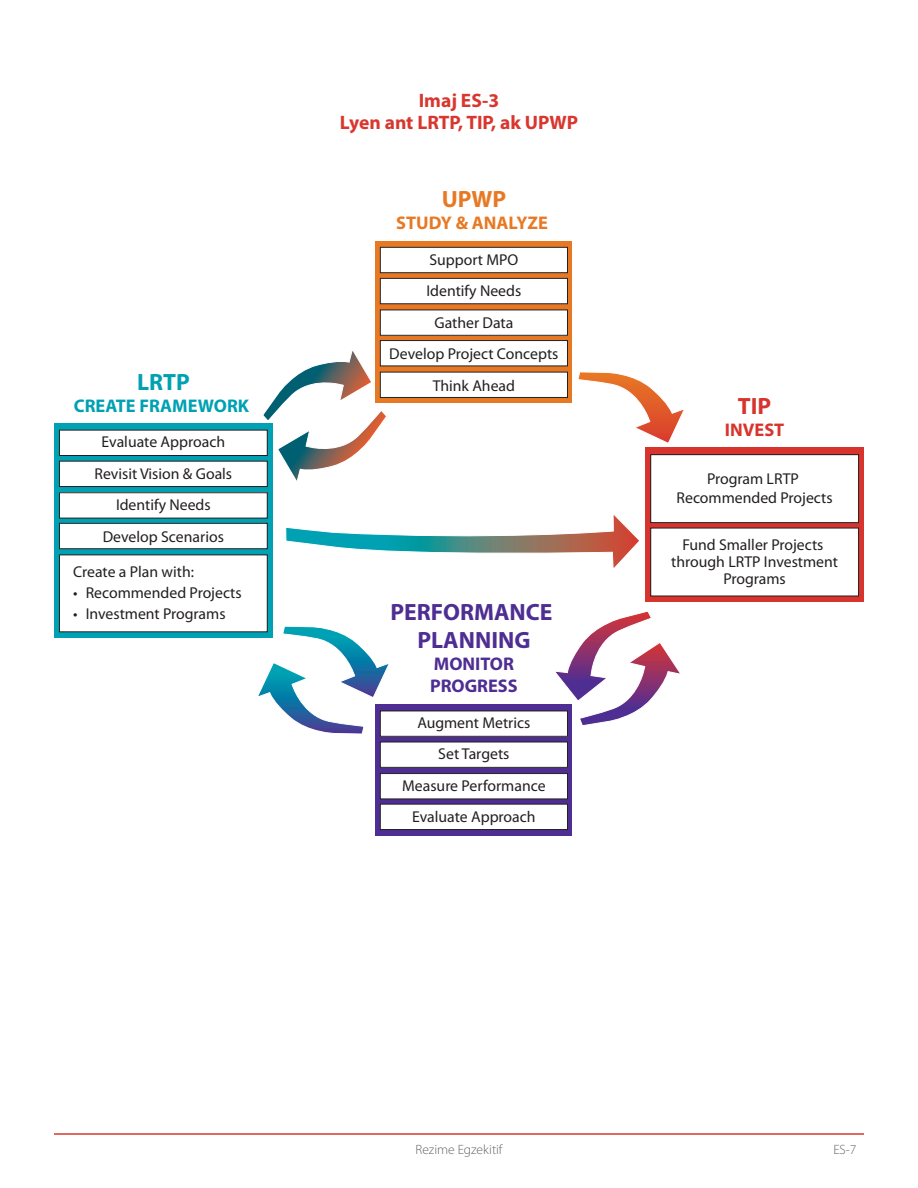
<style>
.page{position:relative;width:918px;height:1188px;background:#fff}
.page>*{position:absolute;margin:0;border:0;box-sizing:border-box;transform-origin:0 0}
.t1{font:700 23.55px/28.3px "Myriad Pro";color:#4e2e92;text-align:center}
.t2{font:700 23.55px "Myriad Pro";color:#e87924}
.t3{font:700 23.55px "Myriad Pro";color:#00a1b2}
.t4{font:700 23.55px "Myriad Pro";color:#d8342e}
.Figure_Table_Title{font:700 19.5px "Myriad Pro";color:#d8362e}
.t5{font:700 18.3px/22px "Myriad Pro";color:#4e2e92}
.t6{font:700 18.3px "Myriad Pro";color:#00a1b2}
.t7{font:700 18.3px "Myriad Pro";color:#e87924}
.t8{font:700 18.3px "Myriad Pro";color:#d8342e}
.t9{font:15.75px/31.5px "Myriad Pro";color:#231f20;text-align:center}
.t10{font:300 13.5px "Myriad Pro";color:#636466}
</style>
<div class="page">
<hr style="left:54px;top:1133px;width:810px;height:2px;background:#d8362e">
<svg style="left:54px;top:423px;width:219px;height:214px;background:#0297a7"></svg>
<svg style="left:645px;top:448px;width:219px;height:154px;background:#ce322d"></svg>
<svg style="left:376px;top:241px;width:196px;height:108px;background:#dd7423"></svg>
<svg style="left:376px;top:704px;width:196px;height:132px;background:#4b2d8b"></svg>
<div style="left:651px;top:528px;width:208px;height:68px;background:#fff"></div>
<div style="left:651px;top:455px;width:208px;height:68px;background:#fff"></div>
<div style="left:650px;top:454px;width:209px;height:69px;border:1px solid #231f20"></div>
<div style="left:380px;top:247px;width:187px;height:26px;background:#fff"></div>
<div style="left:380px;top:247px;width:188px;height:26px;border:1px solid #231f20"></div>
<div style="left:380px;top:278px;width:187px;height:26px;background:#fff"></div>
<div style="left:380px;top:278px;width:188px;height:26px;border:1px solid #231f20"></div>
<div style="left:380px;top:310px;width:187px;height:25px;background:#fff"></div>
<div style="left:380px;top:310px;width:188px;height:26px;border:1px solid #231f20"></div>
<div style="left:380px;top:341px;width:187px;height:25px;background:#fff"></div>
<div style="left:380px;top:340px;width:188px;height:26px;border:1px solid #231f20"></div>
<div style="left:59px;top:430px;width:208px;height:25px;background:#fff"></div>
<div style="left:59px;top:430px;width:209px;height:26px;border:1px solid #231f20"></div>
<div style="left:59px;top:461px;width:208px;height:26px;background:#fff"></div>
<div style="left:59px;top:461px;width:209px;height:26px;border:1px solid #231f20"></div>
<div style="left:59px;top:493px;width:208px;height:25px;background:#fff"></div>
<div style="left:59px;top:492px;width:209px;height:26px;border:1px solid #231f20"></div>
<div style="left:59px;top:523px;width:208px;height:26px;background:#fff"></div>
<div style="left:59px;top:523px;width:209px;height:26px;border:1px solid #231f20"></div>
<div style="left:59px;top:555px;width:208px;height:77px;background:#fff"></div>
<div style="left:380px;top:711px;width:187px;height:25px;background:#fff"></div>
<div style="left:380px;top:711px;width:188px;height:26px;border:1px solid #231f20"></div>
<div style="left:380px;top:742px;width:187px;height:25px;background:#fff"></div>
<div style="left:380px;top:742px;width:188px;height:26px;border:1px solid #231f20"></div>
<div style="left:380px;top:774px;width:187px;height:25px;background:#fff"></div>
<div style="left:380px;top:773px;width:188px;height:26px;border:1px solid #231f20"></div>
<div style="left:380px;top:804px;width:187px;height:26px;background:#fff"></div>
<div style="left:380px;top:804px;width:188px;height:26px;border:1px solid #231f20"></div>
<svg style="left:257px;top:626px;width:133px;height:108px"></svg>
<svg style="left:554px;top:611px;width:126px;height:115px"></svg>
<svg style="left:262px;top:349px;width:423px;height:221px"></svg>
<p class="t3" style="left:137px;top:369px;width:54px">LRTP</p>
<p class="t6" style="left:74px;top:396px;width:177px">CREATE FRAMEWORK</p>
<p class="t9" style="left:95px;top:427px;width:139px">Evaluate Approach<br>Revisit Vision &amp; Goals<br>Identify Needs<br>Develop Scenarios</p>
<p class="t9" style="left:73px;top:556px;width:122px">Create a Plan with:</p>
<p class="t9" style="left:73px;top:577px;width:170px">• Recommended Projects</p>
<p class="t9" style="left:73px;top:598px;width:154px">• Investment Programs</p>
<h3 class="Figure_Table_Title" style="left:419px;top:89px;width:82px">Imaj ES-3</h3>
<h3 class="Figure_Table_Title" style="left:340px;top:112px;width:240px">Lyen ant LRTP, TIP, ak UPWP</h3>
<p class="t2" style="left:442px;top:186px;width:66px">UPWP</p>
<p class="t7" style="left:396px;top:213px;width:153px">STUDY &amp; ANALYZE</p>
<p class="t9" style="left:389px;top:244px;width:171px">Support MPO<br>Identify Needs<br>Gather Data<br>Develop Project Concepts<br>Think Ahead</p>
<p class="t1" style="left:390px;top:598px;width:164px">PERFORMANCE<br>PLANNING</p>
<p class="t5" style="left:430px;top:653px;width:89px">MONITOR<br>PROGRESS</p>
<p class="t9" style="left:402px;top:707px;width:145px">Augment Metrics<br>Set Targets<br>Measure Performance<br>Evaluate Approach</p>
<p class="t4" style="left:738px;top:393px;width:35px">TIP</p>
<p class="t8" style="left:725px;top:420px;width:61px">INVEST</p>
<p class="t9" style="left:677px;top:470px;width:158px;line-height:18.9px">Program LRTP<br>Recommended Projects</p>
<p class="t9" style="left:671px;top:537px;width:168px;line-height:17.1px">Fund Smaller Projects through LRTP Investment<br>Programs</p>
<p class="t10" style="left:415px;top:1142px;width:89px">Rezime Egzekitif</p>
<p class="t10" style="left:833px;top:1142px;width:25px">ES-7</p>
</div>
